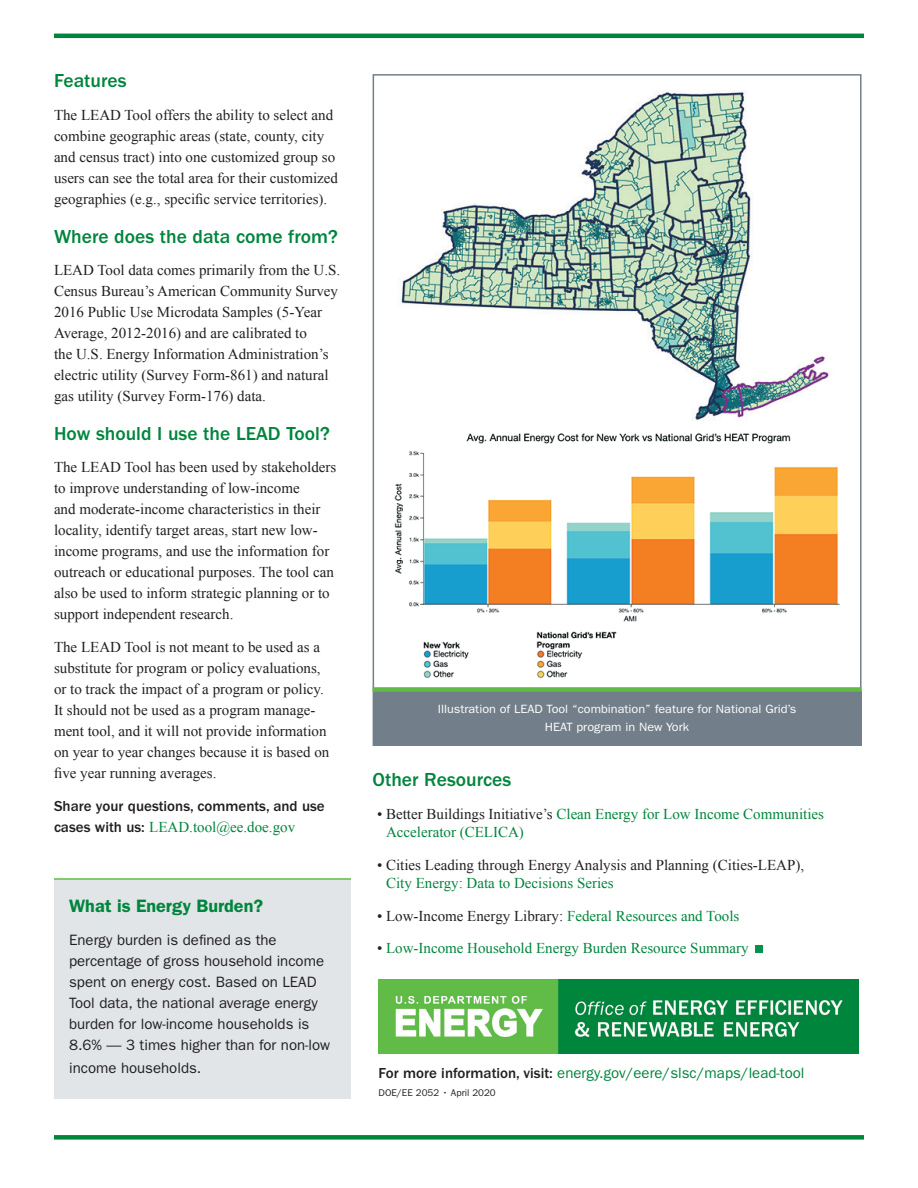
<style>
.page{position:relative;width:918px;height:1188px;background:#fff}
.page>*{position:absolute;margin:0;border:0;box-sizing:border-box;transform-origin:0 0}
.t1{font:500 19.5px "ITC Franklin Gothic Std";color:#00853d}
.t2{font:600 18px "ITC Franklin Gothic Std";color:#00853d}
.t3{font:15px/21px "Times New Roman";color:#231f20}
.t4{font:15px/21px "ITC Franklin Gothic Std";color:#231f20}
.t5{font:15px/18.8px "Times New Roman";color:#00853d}
.t6{font:15px "ITC Franklin Gothic Std";color:#00853d}
.t7{font:500 15px "ITC Franklin Gothic Std";color:#231f20}
.t8{font:12px/18px "ITC Franklin Gothic Std";color:#fff;text-align:center;scale:1.05 1}
.t9{font:9.75px "ITC Franklin Gothic Std";color:#231f20}
.s1{font-family:"ITC Franklin Gothic Std";font-weight:500;color:#231f20}
.s2{color:#231f20}
.s3{color:#00853d}
.s4{font-weight:500;color:#231f20}
</style>
<div class="page">
<hr style="left:54px;top:34px;width:810px;height:4px;background:#00853d">
<div style="left:54px;top:1135px;width:810px;height:5px;background:#00853d"></div>
<img style="left:401px;top:91px;width:428px;height:330px">
<img style="left:394px;top:433px;width:446px;height:246px">
<div style="left:373px;top:691px;width:489px;height:55px;background:#727f8a"></div>
<div style="left:373px;top:687px;width:489px;height:5px;background:#60bb46"></div>
<div style="left:54px;top:879px;width:297px;height:219px;background:#e1e5e8"></div>
<hr style="left:54px;top:878px;width:297px;height:2px;background:#60bb46">
<div style="left:755px;top:945px;width:8px;height:7px;background:#02934d"></div>
<img style="left:379px;top:979px;width:480px;height:75px">
<h1 class="t1" style="left:54px;top:70px;width:74px">Features</h1>
<p class="t3" style="left:54px;top:104px;width:286px">The LEAD Tool offers the ability to select and combine geographic areas (state, county, city and census tract) into one customized group so users can see the total area for their customized geographies (e.g., specific service territories).</p>
<h1 class="t1" style="left:54px;top:225px;width:285px">Where does the data come from?</h1>
<p class="t3" style="left:54px;top:259px;width:288px">LEAD Tool data comes primarily from the U.S.<br>Census Bureau’s American Community Survey 2016 Public Use Microdata Samples (5-Year Average, 2012-2016) and are calibrated to<br>the U.S. Energy Information Administration’s electric utility (Survey Form-861) and natural gas utility (Survey Form-176) data.</p>
<h1 class="t1" style="left:54px;top:423px;width:277px">How should I use the LEAD Tool?</h1>
<p class="t3" style="left:54px;top:456px;width:284px">The LEAD Tool has been used by stakeholders to improve understanding of low-income<br>and moderate-income characteristics in their locality, identify target areas, start new low&shy;income programs, and use the information for outreach or educational purposes. The tool can also be used to inform strategic planning or to support independent research.</p>
<p class="t3" style="left:54px;top:636px;width:277px">The LEAD Tool is not meant to be used as a substitute for program or policy evaluations, or to track the impact of a program or policy.<br>It should not be used as a program manage&shy;ment tool, and it will not provide information on year to year changes because it is based on five year running averages.</p>
<p class="t7" style="left:54px;top:798px;width:272px">Share your questions, comments, and use</p>
<p class="t5" style="left:54px;top:818px;width:243px"><span class="s1">cases with us:</span> LEAD.tool@ee.doe.gov</p>
<p class="t8" style="left:438px;top:700px;width:343px">Illustration of LEAD Tool “combination” feature for National Grid’s<br>HEAT program in New York</p>
<h1 class="t1" style="left:373px;top:769px;width:140px">Other Resources</h1>
<p class="t5" style="left:386px;top:804px;width:439px;text-indent:-9px"><span class="s2">• Better Buildings Initiative’s</span> Clean Energy for Low Income Communities<br>Accelerator (CELICA)</p>
<p class="t3" style="left:377px;top:854px;width:429px">• Cities Leading through Energy Analysis and Planning (Cities-LEAP),</p>
<p class="t5" style="left:386px;top:874px;width:229px">City Energy: Data to Decisions Series</p>
<p class="t3" style="left:377px;top:905px;width:364px">• Low-Income Energy Library: <span class="s3">Federal Resources and Tools</span></p>
<p class="t5" style="left:377px;top:938px;width:373px"><span class="s2">•</span> Low-Income Household Energy Burden Resource Summary</p>
<p class="t2" style="left:69px;top:895px;width:196px">What is Energy Burden?</p>
<p class="t4" style="left:69px;top:930px;width:263px">Energy burden is defined as the percentage of gross household income spent on energy cost. Based on LEAD Tool data, the national average energy burden for low-income households is 8.6% — 3 times higher than for non-low</p>
<p class="t4" style="left:69px;top:1057px;width:134px">income households.</p>
<p class="t6" style="left:379px;top:1064px;width:427px"><span class="s4">For more information, visit:</span> energy.gov/eere/slsc/maps/lead-tool</p>
<p class="t9" style="left:379px;top:1088px;width:119px">DOE/EE 2052 • April 2020</p>
</div>
